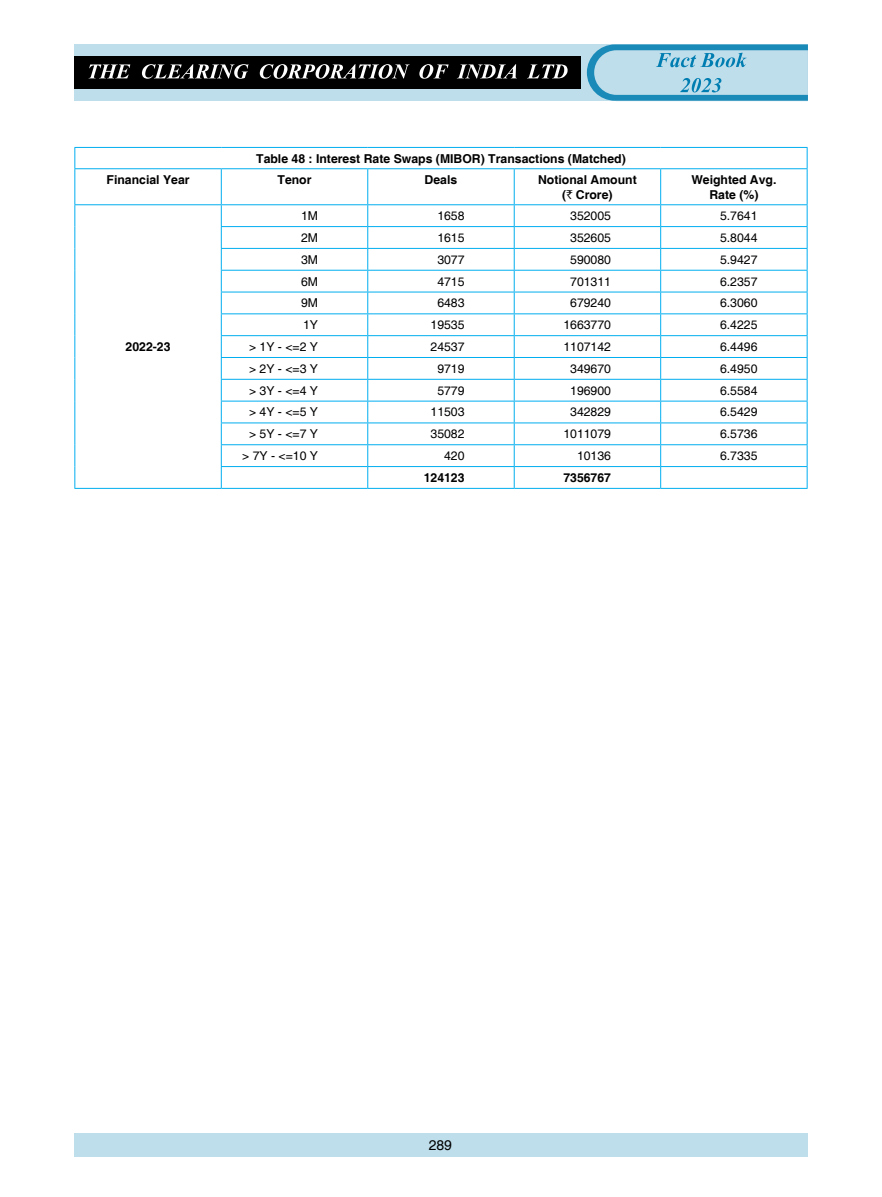
<style>
.page{position:relative;width:882px;height:1197px;background:#fff}
.page>*{position:absolute;margin:0;border:0;box-sizing:border-box;transform-origin:0 0}
.t1{font:14px "Helvetica";color:#000}
.t2{font:12.25px "Helvetica";color:#000}
.t3{font:700 12.25px/14.7px "Helvetica";color:#000;text-align:center}
.s1{font-family:"Rupee Foradian";font-weight:400}
</style>
<div class="page">
<div style="left:74px;top:1133px;width:733px;height:24px;background:#bfdeeb"></div>
<div style="left:74px;top:44px;width:734px;height:57px;background:#bfdeeb"></div>
<div style="left:74px;top:57px;width:507px;height:32px;background:#000"></div>
<svg style="left:89px;top:64px;width:41px;height:14px"></svg>
<svg style="left:142px;top:64px;width:106px;height:15px"></svg>
<svg style="left:260px;top:64px;width:150px;height:15px"></svg>
<svg style="left:419px;top:64px;width:30px;height:15px"></svg>
<svg style="left:457px;top:64px;width:60px;height:15px"></svg>
<svg style="left:527px;top:44px;width:281px;height:57px"></svg>
<svg style="left:75px;top:148px;width:732px;height:340px"></svg>
<hr style="left:74px;top:147px;width:147px;height:1px;background:#00aeef">
<svg style="left:74px;top:148px;width:1px;height:20px"></svg>
<hr style="left:221px;top:147px;width:147px;height:1px;background:#00aeef">
<hr style="left:368px;top:147px;width:146px;height:1px;background:#00aeef">
<hr style="left:514px;top:147px;width:147px;height:1px;background:#00aeef">
<hr style="left:661px;top:147px;width:147px;height:1px;background:#00aeef">
<svg style="left:807px;top:148px;width:1px;height:20px"></svg>
<hr style="left:74px;top:168px;width:147px;height:1px;background:#00aeef">
<hr style="left:74px;top:169px;width:1px;height:35px;background:#00aeef">
<hr style="left:221px;top:168px;width:147px;height:1px;background:#00aeef">
<hr style="left:221px;top:169px;width:1px;height:35px;background:#00aeef">
<hr style="left:368px;top:168px;width:146px;height:1px;background:#00aeef">
<hr style="left:367px;top:169px;width:1px;height:35px;background:#00aeef">
<hr style="left:514px;top:168px;width:147px;height:1px;background:#00aeef">
<hr style="left:514px;top:169px;width:1px;height:35px;background:#00aeef">
<hr style="left:661px;top:168px;width:147px;height:1px;background:#00aeef">
<hr style="left:660px;top:169px;width:1px;height:35px;background:#00aeef">
<hr style="left:807px;top:169px;width:1px;height:35px;background:#00aeef">
<hr style="left:74px;top:204px;width:147px;height:1px;background:#00aeef">
<hr style="left:221px;top:204px;width:147px;height:1px;background:#00aeef">
<hr style="left:368px;top:204px;width:146px;height:1px;background:#00aeef">
<hr style="left:514px;top:204px;width:147px;height:1px;background:#00aeef">
<hr style="left:661px;top:204px;width:147px;height:1px;background:#00aeef">
<hr style="left:221px;top:226px;width:147px;height:1px;background:#00aeef">
<hr style="left:368px;top:226px;width:146px;height:1px;background:#00aeef">
<hr style="left:514px;top:226px;width:147px;height:1px;background:#00aeef">
<hr style="left:661px;top:226px;width:147px;height:1px;background:#00aeef">
<hr style="left:221px;top:248px;width:147px;height:1px;background:#00aeef">
<hr style="left:368px;top:248px;width:146px;height:1px;background:#00aeef">
<hr style="left:514px;top:248px;width:147px;height:1px;background:#00aeef">
<hr style="left:661px;top:248px;width:147px;height:1px;background:#00aeef">
<hr style="left:221px;top:270px;width:147px;height:1px;background:#00aeef">
<hr style="left:368px;top:270px;width:146px;height:1px;background:#00aeef">
<hr style="left:514px;top:270px;width:147px;height:1px;background:#00aeef">
<hr style="left:661px;top:270px;width:147px;height:1px;background:#00aeef">
<hr style="left:221px;top:292px;width:147px;height:1px;background:#00aeef">
<hr style="left:368px;top:292px;width:146px;height:1px;background:#00aeef">
<hr style="left:514px;top:292px;width:147px;height:1px;background:#00aeef">
<hr style="left:661px;top:292px;width:147px;height:1px;background:#00aeef">
<hr style="left:221px;top:313px;width:147px;height:1px;background:#00aeef">
<hr style="left:368px;top:313px;width:146px;height:1px;background:#00aeef">
<hr style="left:514px;top:313px;width:147px;height:1px;background:#00aeef">
<hr style="left:661px;top:313px;width:147px;height:1px;background:#00aeef">
<hr style="left:221px;top:335px;width:147px;height:1px;background:#00aeef">
<hr style="left:368px;top:335px;width:146px;height:1px;background:#00aeef">
<hr style="left:514px;top:335px;width:147px;height:1px;background:#00aeef">
<hr style="left:661px;top:335px;width:147px;height:1px;background:#00aeef">
<hr style="left:221px;top:357px;width:147px;height:1px;background:#00aeef">
<hr style="left:368px;top:357px;width:146px;height:1px;background:#00aeef">
<hr style="left:514px;top:357px;width:147px;height:1px;background:#00aeef">
<hr style="left:661px;top:357px;width:147px;height:1px;background:#00aeef">
<hr style="left:221px;top:379px;width:147px;height:1px;background:#00aeef">
<hr style="left:368px;top:379px;width:146px;height:1px;background:#00aeef">
<hr style="left:514px;top:379px;width:147px;height:1px;background:#00aeef">
<hr style="left:661px;top:379px;width:147px;height:1px;background:#00aeef">
<hr style="left:221px;top:401px;width:147px;height:1px;background:#00aeef">
<hr style="left:368px;top:401px;width:146px;height:1px;background:#00aeef">
<hr style="left:514px;top:401px;width:147px;height:1px;background:#00aeef">
<hr style="left:661px;top:401px;width:147px;height:1px;background:#00aeef">
<hr style="left:221px;top:422px;width:147px;height:1px;background:#00aeef">
<hr style="left:368px;top:422px;width:146px;height:1px;background:#00aeef">
<hr style="left:514px;top:422px;width:147px;height:1px;background:#00aeef">
<hr style="left:661px;top:422px;width:147px;height:1px;background:#00aeef">
<hr style="left:221px;top:444px;width:147px;height:1px;background:#00aeef">
<hr style="left:368px;top:444px;width:146px;height:1px;background:#00aeef">
<hr style="left:514px;top:444px;width:147px;height:1px;background:#00aeef">
<hr style="left:661px;top:444px;width:147px;height:1px;background:#00aeef">
<svg style="left:74px;top:205px;width:1px;height:283px"></svg>
<hr style="left:221px;top:466px;width:147px;height:1px;background:#00aeef">
<svg style="left:221px;top:205px;width:1px;height:283px"></svg>
<hr style="left:368px;top:466px;width:146px;height:1px;background:#00aeef">
<svg style="left:367px;top:205px;width:1px;height:283px"></svg>
<hr style="left:514px;top:466px;width:147px;height:1px;background:#00aeef">
<svg style="left:514px;top:205px;width:1px;height:283px"></svg>
<hr style="left:661px;top:466px;width:147px;height:1px;background:#00aeef">
<svg style="left:660px;top:205px;width:1px;height:283px"></svg>
<svg style="left:807px;top:205px;width:1px;height:283px"></svg>
<hr style="left:74px;top:488px;width:147px;height:1px;background:#00aeef">
<hr style="left:221px;top:488px;width:147px;height:1px;background:#00aeef">
<hr style="left:368px;top:488px;width:146px;height:1px;background:#00aeef">
<hr style="left:514px;top:488px;width:147px;height:1px;background:#00aeef">
<hr style="left:661px;top:488px;width:147px;height:1px;background:#00aeef">
<p class="t3" style="left:256px;top:151px;width:371px">Table 48 : Interest Rate Swaps (MIBOR) Transactions (Matched)</p>
<p class="t3" style="left:107px;top:173px;width:85px">Financial Year</p>
<p class="t3" style="left:278px;top:173px;width:36px">Tenor</p>
<p class="t3" style="left:425px;top:173px;width:34px">Deals</p>
<p class="t3" style="left:538px;top:173px;width:100px">Notional Amount (<span class="s1">`</span> Crore)</p>
<p class="t3" style="left:691px;top:173px;width:87px">Weighted Avg.<br>Rate (%)</p>
<p class="t3" style="left:126px;top:340px;width:46px">2022-23</p>
<p class="t2" style="left:301px;top:209px;width:19px">1M</p>
<p class="t2" style="left:437px;top:209px;width:29px">1658</p>
<p class="t2" style="left:570px;top:209px;width:42px">352005</p>
<p class="t2" style="left:720px;top:209px;width:39px">5.7641</p>
<p class="t2" style="left:301px;top:231px;width:19px">2M</p>
<p class="t2" style="left:437px;top:231px;width:29px">1615</p>
<p class="t2" style="left:570px;top:231px;width:42px">352605</p>
<p class="t2" style="left:720px;top:231px;width:39px">5.8044</p>
<p class="t2" style="left:301px;top:252px;width:19px">3M</p>
<p class="t2" style="left:437px;top:252px;width:29px">3077</p>
<p class="t2" style="left:570px;top:252px;width:42px">590080</p>
<p class="t2" style="left:720px;top:252px;width:39px">5.9427</p>
<p class="t2" style="left:301px;top:274px;width:19px">6M</p>
<p class="t2" style="left:437px;top:274px;width:29px">4715</p>
<p class="t2" style="left:570px;top:274px;width:42px">701311</p>
<p class="t2" style="left:720px;top:274px;width:39px">6.2357</p>
<p class="t2" style="left:301px;top:296px;width:19px">9M</p>
<p class="t2" style="left:437px;top:296px;width:29px">6483</p>
<p class="t2" style="left:570px;top:296px;width:42px">679240</p>
<p class="t2" style="left:720px;top:296px;width:39px">6.3060</p>
<p class="t2" style="left:303px;top:318px;width:16px">1Y</p>
<p class="t2" style="left:431px;top:318px;width:36px">19535</p>
<p class="t2" style="left:563px;top:318px;width:49px">1663770</p>
<p class="t2" style="left:720px;top:318px;width:39px">6.4225</p>
<p class="t2" style="left:249px;top:340px;width:71px">&gt; 1Y - &lt;=2 Y</p>
<p class="t2" style="left:431px;top:340px;width:36px">24537</p>
<p class="t2" style="left:563px;top:340px;width:49px">1107142</p>
<p class="t2" style="left:720px;top:340px;width:39px">6.4496</p>
<p class="t2" style="left:249px;top:361px;width:71px">&gt; 2Y - &lt;=3 Y</p>
<p class="t2" style="left:437px;top:361px;width:29px">9719</p>
<p class="t2" style="left:570px;top:361px;width:42px">349670</p>
<p class="t2" style="left:720px;top:361px;width:39px">6.4950</p>
<p class="t2" style="left:249px;top:383px;width:71px">&gt; 3Y - &lt;=4 Y</p>
<p class="t2" style="left:437px;top:383px;width:29px">5779</p>
<p class="t2" style="left:570px;top:383px;width:42px">196900</p>
<p class="t2" style="left:720px;top:383px;width:39px">6.5584</p>
<p class="t2" style="left:249px;top:405px;width:71px">&gt; 4Y - &lt;=5 Y</p>
<p class="t2" style="left:431px;top:405px;width:36px">11503</p>
<p class="t2" style="left:570px;top:405px;width:42px">342829</p>
<p class="t2" style="left:720px;top:405px;width:39px">6.5429</p>
<p class="t2" style="left:249px;top:427px;width:71px">&gt; 5Y - &lt;=7 Y</p>
<p class="t2" style="left:431px;top:427px;width:36px">35082</p>
<p class="t2" style="left:563px;top:427px;width:49px">1011079</p>
<p class="t2" style="left:720px;top:427px;width:39px">6.5736</p>
<p class="t2" style="left:242px;top:449px;width:77px">&gt; 7Y - &lt;=10 Y</p>
<p class="t2" style="left:444px;top:449px;width:22px">420</p>
<p class="t2" style="left:577px;top:449px;width:36px">10136</p>
<p class="t2" style="left:720px;top:449px;width:39px">6.7335</p>
<p class="t3" style="left:424px;top:471px;width:42px">124123</p>
<p class="t3" style="left:563px;top:471px;width:49px">7356767</p>
<p class="t1" style="left:429px;top:1137px;width:25px">289</p>
</div>
